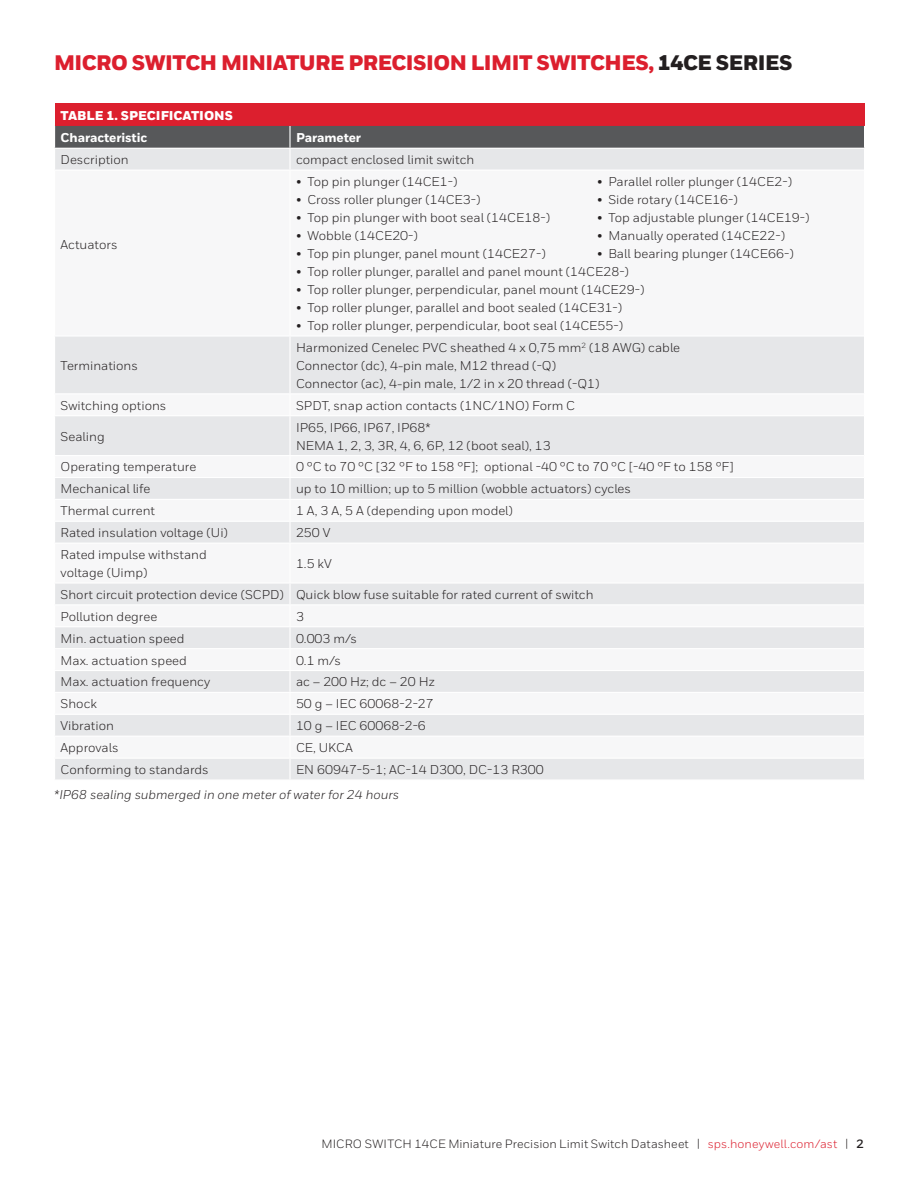
<style>
.page{position:relative;width:918px;height:1188px;background:#fff}
.page>*{position:absolute;margin:0;border:0;box-sizing:border-box;transform-origin:0 0}
.t1{font:900 21px "Honeywell Sans";letter-spacing:-.025em;color:#dc1f2e}
.t2{font:12.75px/18px "Honeywell Sans";color:#231f20}
.t3{font:italic 12.75px "Honeywell Sans";color:#231f20}
.t4{font:800 12.75px "Honeywell Sans";letter-spacing:-.01em;color:#fff}
.t5{font:900 12.75px "Honeywell Sans";color:#fff}
.t6{font:12px "Honeywell Sans";letter-spacing:.005em;color:#231f20}
.s1{color:#231f20}
.s2{color:#dc1f2e}
.s3{font-weight:700}
</style>
<div class="page">
<div style="left:55px;top:104px;width:810px;height:22px;background:#dc1f2e"></div>
<div style="left:55px;top:759px;width:809px;height:20px;background:#e6e7e9"></div>
<svg style="left:55px;top:337px;width:809px;height:399px;fill:#e6e7e9"></svg>
<hr style="left:54px;top:393px;width:236px;height:1px;background:#fff">
<hr style="left:290px;top:393px;width:574px;height:1px;background:#fff">
<hr style="left:54px;top:415px;width:236px;height:1px;background:#fff">
<hr style="left:290px;top:415px;width:574px;height:1px;background:#fff">
<hr style="left:54px;top:455px;width:236px;height:1px;background:#fff">
<hr style="left:290px;top:455px;width:574px;height:1px;background:#fff">
<hr style="left:54px;top:477px;width:236px;height:1px;background:#fff">
<hr style="left:290px;top:477px;width:574px;height:1px;background:#fff">
<hr style="left:54px;top:499px;width:236px;height:1px;background:#fff">
<hr style="left:290px;top:499px;width:574px;height:1px;background:#fff">
<hr style="left:54px;top:521px;width:236px;height:1px;background:#fff">
<hr style="left:290px;top:521px;width:574px;height:1px;background:#fff">
<hr style="left:54px;top:543px;width:236px;height:1px;background:#fff">
<hr style="left:290px;top:543px;width:574px;height:1px;background:#fff">
<hr style="left:54px;top:582px;width:236px;height:2px;background:#fff">
<hr style="left:290px;top:582px;width:574px;height:2px;background:#fff">
<hr style="left:54px;top:604px;width:236px;height:1px;background:#fff">
<hr style="left:290px;top:604px;width:574px;height:1px;background:#fff">
<hr style="left:54px;top:626px;width:236px;height:1px;background:#fff">
<hr style="left:290px;top:626px;width:574px;height:1px;background:#fff">
<hr style="left:54px;top:648px;width:236px;height:1px;background:#fff">
<hr style="left:290px;top:648px;width:574px;height:1px;background:#fff">
<hr style="left:54px;top:670px;width:236px;height:1px;background:#fff">
<hr style="left:290px;top:670px;width:574px;height:1px;background:#fff">
<hr style="left:54px;top:692px;width:236px;height:1px;background:#fff">
<hr style="left:290px;top:692px;width:574px;height:1px;background:#fff">
<hr style="left:54px;top:714px;width:236px;height:1px;background:#fff">
<hr style="left:290px;top:714px;width:574px;height:1px;background:#fff">
<svg style="left:54px;top:126px;width:811px;height:44px;background:#a0a1a3"></svg>
<hr style="left:289px;top:337px;width:2px;height:56px;background:#fff">
<hr style="left:289px;top:394px;width:2px;height:21px;background:#fff">
<hr style="left:289px;top:416px;width:2px;height:39px;background:#fff">
<hr style="left:289px;top:456px;width:2px;height:21px;background:#fff">
<hr style="left:289px;top:478px;width:2px;height:21px;background:#fff">
<hr style="left:289px;top:500px;width:2px;height:21px;background:#fff">
<hr style="left:289px;top:522px;width:2px;height:21px;background:#fff">
<hr style="left:289px;top:544px;width:2px;height:38px;background:#fff">
<hr style="left:289px;top:584px;width:2px;height:20px;background:#fff">
<hr style="left:289px;top:605px;width:2px;height:21px;background:#fff">
<hr style="left:289px;top:627px;width:2px;height:21px;background:#fff">
<hr style="left:289px;top:649px;width:2px;height:21px;background:#fff">
<hr style="left:289px;top:671px;width:2px;height:21px;background:#fff">
<hr style="left:289px;top:693px;width:2px;height:21px;background:#fff">
<hr style="left:289px;top:715px;width:2px;height:21px;background:#fff">
<hr style="left:289px;top:759px;width:2px;height:20px;background:#fff">
<h1 class="t1" style="left:54px;top:50px;width:740px">MICRO SWITCH MINIATURE PRECISION LIMIT SWITCHES, <span class="s1">14CE SERIES</span></h1>
<p class="t5" style="left:61px;top:107px;width:174px">TABLE 1. SPECIFICATIONS</p>
<p class="t4" style="left:61px;top:130px;width:88px">Characteristic</p>
<p class="t4" style="left:296px;top:130px;width:67px">Parameter</p>
<p class="t2" style="left:61px;top:151px;width:70px">Description</p>
<p class="t2" style="left:296px;top:151px;width:180px">compact enclosed limit switch</p>
<p class="t2" style="left:61px;top:236px;width:58px">Actuators</p>
<p class="t2" style="left:61px;top:356px;width:79px">Terminations</p>
<p class="t2" style="left:296px;top:173px;width:163px">• Top pin plunger (14CE1-)</p>
<p class="t2" style="left:597px;top:173px;width:197px">• Parallel roller plunger (14CE2-)</p>
<p class="t2" style="left:296px;top:191px;width:186px">• Cross roller plunger (14CE3-)</p>
<p class="t2" style="left:597px;top:191px;width:142px">• Side rotary (14CE16-)</p>
<p class="t2" style="left:296px;top:209px;width:256px">• Top pin plunger with boot seal (14CE18-)</p>
<p class="t2" style="left:597px;top:209px;width:214px">• Top adjustable plunger (14CE19-)</p>
<p class="t2" style="left:296px;top:227px;width:123px">• Wobble (14CE20-)</p>
<p class="t2" style="left:597px;top:227px;width:190px">• Manually operated (14CE22-)</p>
<p class="t2" style="left:296px;top:245px;width:251px">• Top pin plunger, panel mount (14CE27-)</p>
<p class="t2" style="left:597px;top:245px;width:198px">• Ball bearing plunger (14CE66-)</p>
<p class="t2" style="left:296px;top:263px;width:335px">• Top roller plunger, parallel and panel mount (14CE28-)</p>
<p class="t2" style="left:296px;top:281px;width:350px">• Top roller plunger, perpendicular, panel mount (14CE29-)</p>
<p class="t2" style="left:296px;top:299px;width:328px">• Top roller plunger, parallel and boot sealed (14CE31-)</p>
<p class="t2" style="left:296px;top:317px;width:329px">• Top roller plunger, perpendicular, boot seal (14CE55-)</p>
<p class="t2" style="left:296px;top:338px;width:386px">Harmonized Cenelec PVC sheathed 4 x 0,75 mm<sup>2</sup> (18 AWG) cable</p>
<p class="t2" style="left:296px;top:356px;width:262px">Connector (dc), 4-pin male, M12 thread (-Q)</p>
<p class="t2" style="left:296px;top:374px;width:305px">Connector (ac), 4-pin male, 1/2 in x 20 thread (-Q1)</p>
<p class="t2" style="left:61px;top:396px;width:107px">Switching options</p>
<p class="t2" style="left:296px;top:396px;width:281px">SPDT, snap action contacts (1NC/1NO) Form C</p>
<p class="t2" style="left:61px;top:427px;width:46px">Sealing</p>
<p class="t2" style="left:296px;top:418px;width:136px">IP65, IP66, IP67, IP68*</p>
<p class="t2" style="left:296px;top:436px;width:256px">NEMA 1, 2, 3, 3R, 4, 6, 6P, 12 (boot seal), 13</p>
<p class="t2" style="left:61px;top:458px;width:137px">Operating temperature</p>
<p class="t2" style="left:296px;top:458px;width:439px">0 °C to 70 °C [32 °F to 158 °F]; optional -40 °C to 70 °C [-40 °F to 158 °F]</p>
<p class="t2" style="left:61px;top:480px;width:91px">Mechanical life</p>
<p class="t2" style="left:296px;top:480px;width:337px">up to 10 million; up to 5 million (wobble actuators) cycles</p>
<p class="t2" style="left:61px;top:502px;width:96px">Thermal current</p>
<p class="t2" style="left:296px;top:502px;width:219px">1 A, 3 A, 5 A (depending upon model)</p>
<p class="t2" style="left:61px;top:524px;width:169px">Rated insulation voltage (Ui)</p>
<p class="t2" style="left:296px;top:524px;width:36px">250 V</p>
<p class="t2" style="left:61px;top:546px;width:148px">Rated impulse withstand voltage (Uimp)</p>
<p class="t2" style="left:296px;top:555px;width:37px">1.5 kV</p>
<p class="t2" style="left:61px;top:586px;width:225px">Short circuit protection device (SCPD)</p>
<p class="t2" style="left:296px;top:586px;width:299px">Quick blow fuse suitable for rated current of switch</p>
<p class="t2" style="left:61px;top:607px;width:98px">Pollution degree</p>
<p class="t2" style="left:296px;top:607px;width:9px">3</p>
<p class="t2" style="left:61px;top:629px;width:126px">Min. actuation speed</p>
<p class="t2" style="left:296px;top:629px;width:62px">0.003 m/s</p>
<p class="t2" style="left:61px;top:651px;width:128px">Max. actuation speed</p>
<p class="t2" style="left:296px;top:651px;width:46px">0.1 m/s</p>
<p class="t2" style="left:61px;top:673px;width:151px">Max. actuation frequency</p>
<p class="t2" style="left:296px;top:673px;width:140px">ac – 200 Hz; dc – 20 Hz</p>
<p class="t2" style="left:61px;top:695px;width:38px">Shock</p>
<p class="t2" style="left:296px;top:695px;width:139px">50 g – IEC 60068-2-27</p>
<p class="t2" style="left:61px;top:717px;width:55px">Vibration</p>
<p class="t2" style="left:296px;top:717px;width:131px">10 g – IEC 60068-2-6</p>
<p class="t2" style="left:61px;top:739px;width:60px">Approvals</p>
<p class="t2" style="left:296px;top:739px;width:58px">CE, UKCA</p>
<p class="t2" style="left:61px;top:761px;width:150px">Conforming to standards</p>
<p class="t2" style="left:296px;top:761px;width:249px">EN 60947-5-1; AC-14 D300, DC-13 R300</p>
<p class="t3" style="left:54px;top:787px;width:347px">*IP68 sealing submerged in one meter of water for 24 hours</p>
<p class="t6" style="left:321px;top:1136px;width:544px">MICRO SWITCH 14CE Miniature Precision Limit Switch Datasheet | <span class="s2">sps.honeywell.com/ast</span> | <span class="s3">2</span></p>
</div>
